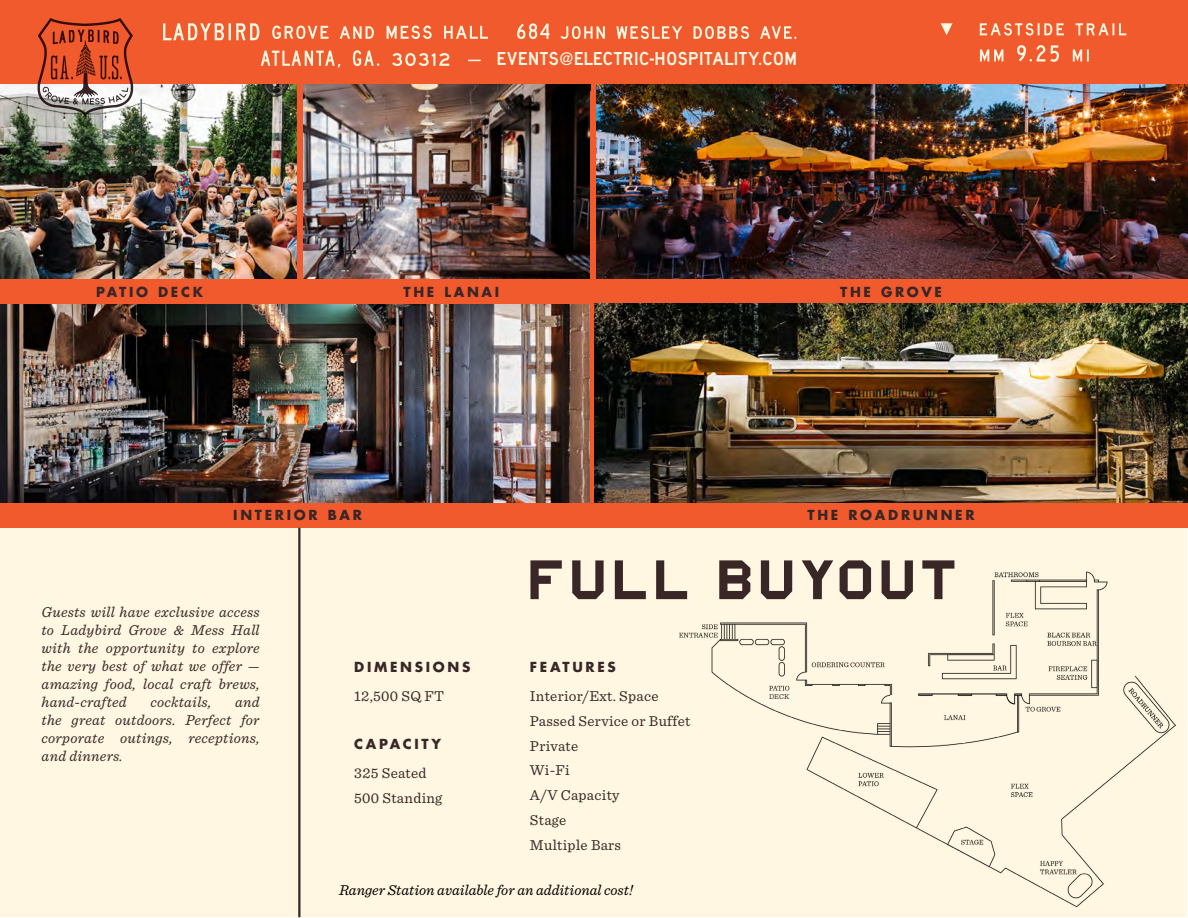
<style>
.page{position:relative;width:1188px;height:918px;background:#fff}
.page>*{position:absolute;margin:0;border:0;box-sizing:border-box;transform-origin:0 0}
.t1{font:51px "Wall Sign JNL";letter-spacing:.12em;color:#392627}
.t2{font:19.5px "Saa Series DD";color:#fcf8e4}
.t3{font:italic 15px/18px "Sentinel";letter-spacing:.02em;color:#392627;text-align:justify}
.t4{font:15px/24.8px "Sentinel";letter-spacing:.02em;color:#392627}
.t5{font:italic 15px "Sentinel";color:#000}
.t6{font:700 13.5px "Futura Std";letter-spacing:.2em;color:#392627}
.t7{font:7.5px "Sentinel";color:#392627}
</style>
<div class="page">
<div style="left:1px;top:1px;width:1186px;height:916px;background:#fff7e1"></div>
<div style="left:0;top:0;width:1188px;height:85px;background:#f15a2c"></div>
<svg style="left:980px;top:45px;width:109px;height:17px"></svg>
<svg style="left:980px;top:23px;width:146px;height:13px"></svg>
<svg style="left:941px;top:23px;width:12px;height:12px"></svg>
<svg style="left:163px;top:23px;width:633px;height:17px"></svg>
<img style="left:0;top:304px;width:591px;height:199px">
<img style="left:596px;top:85px;width:592px;height:418px">
<div style="left:0;top:279px;width:1188px;height:25px;background:#f15a2c"></div>
<div style="left:0;top:503px;width:1188px;height:25px;background:#f15a2c"></div>
<hr style="left:298px;top:528px;width:2px;height:389px;background:#392627">
<svg style="left:591px;top:85px;width:5px;height:418px"></svg>
<img style="left:0;top:85px;width:590px;height:194px">
<div style="left:590px;top:91px;width:5px;height:207px;background:#f15a2c"></div>
<svg style="left:38px;top:18px;width:95px;height:99px"></svg>
<div style="left:298px;top:84px;width:5px;height:195px;background:#f15a2c"></div>
<img style="left:679px;top:572px;width:496px;height:336px">
<div style="left:766px;top:691px;width:31px;height:14px;background:#fcf8e6"></div>
<svg style="left:261px;top:50px;width:220px;height:18px"></svg>
<h2 class="t2" style="left:497px;top:48px;width:302px">EVENTS@ELECTRIC-HOSPITALITY.COM</h2>
<p class="t6" style="left:96px;top:283px;width:108px">PATIO DECK</p>
<p class="t6" style="left:404px;top:283px;width:97px">THE LANAI</p>
<p class="t6" style="left:840px;top:283px;width:103px">THE GROVE</p>
<p class="t6" style="left:233px;top:506px;width:130px">INTERIOR BAR</p>
<p class="t6" style="left:808px;top:506px;width:169px">THE ROADRUNNER</p>
<p class="t3" style="left:42px;top:602px;width:220px">Guests will have exclusive access to Ladybird Grove &amp; Mess Hall with the opportunity to explore the very best of what we offer — amazing food, local craft brews, hand-crafted</p>
<p class="t3" style="left:42px;top:692px;width:220px;text-indent:194px">and the great outdoors. Perfect for corporate outings, receptions, and dinners.</p>
<p class="t3" style="left:150px;top:692px;width:62px">cocktails,</p>
<h1 class="t1" style="left:528px;top:549px;width:429px">FULL BUYOUT</h1>
<p class="t6" style="left:354px;top:658px;width:118px">DIMENSIONS</p>
<p class="t6" style="left:530px;top:658px;width:87px">FEATURES</p>
<p class="t4" style="left:354px;top:683px;width:92px">12,500 SQ FT</p>
<p class="t4" style="left:530px;top:683px;width:162px">Interior/Ext. Space<br>Passed Service or Buffet<br>Private<br>Wi-Fi<br>A/V Capacity<br>Stage<br>Multiple Bars</p>
<p class="t6" style="left:354px;top:735px;width:88px">CAPACITY</p>
<p class="t4" style="left:354px;top:760px;width:90px">325 Seated<br>500 Standing</p>
<p class="t5" style="left:339px;top:879px;width:296px">Ranger Station available for an additional cost!</p>
<p class="t7" style="left:769px;top:691px;width:22px">DECK</p>
</div>
